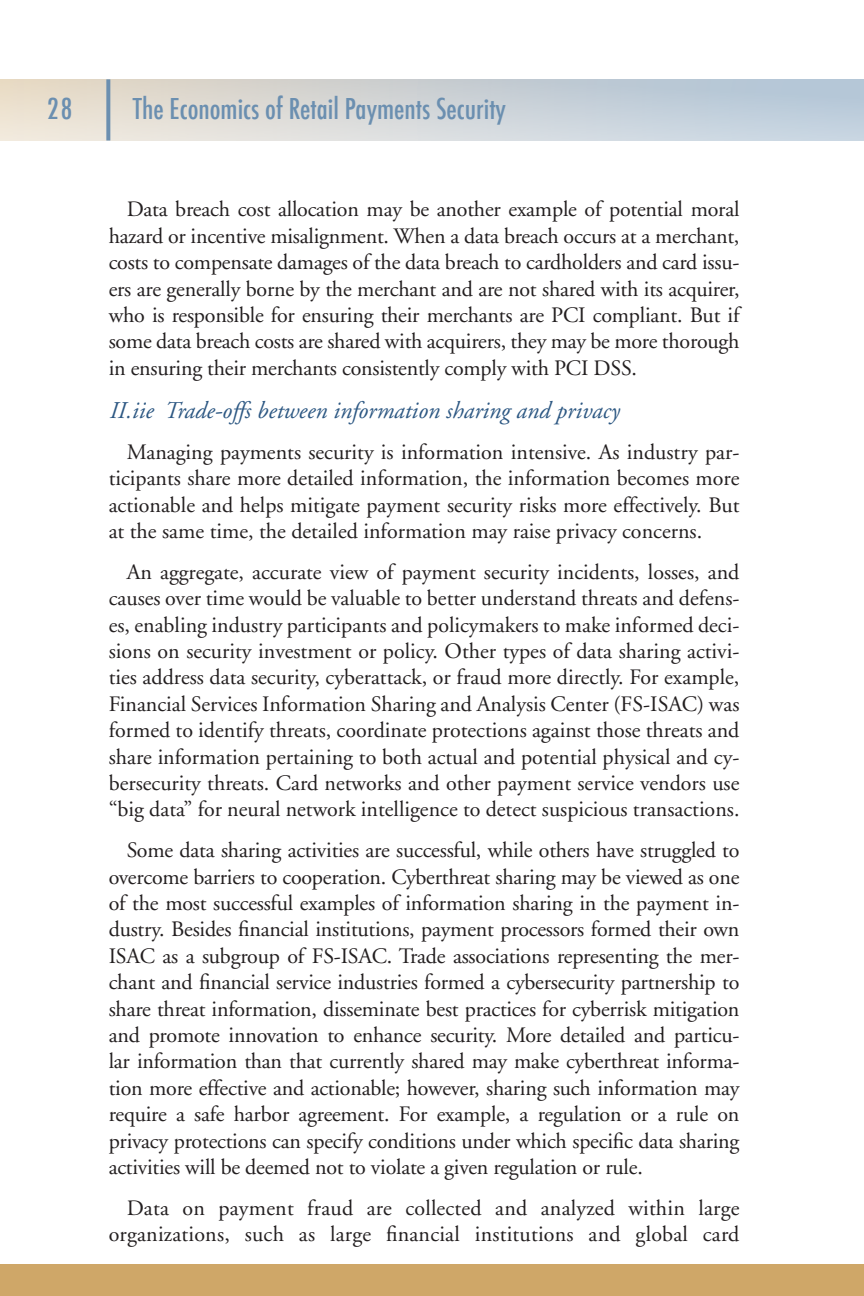
<style>
.page{position:relative;width:864px;height:1296px;background:#fff}
.page>*{position:absolute;margin:0;border:0;box-sizing:border-box;transform-origin:0 0}
.t1{font:500 condensed 28px "Futura";color:#6b8fb0}
.Subtitle_3{font:italic 24px "Adobe Garamond";color:#2d5883}
.Text{font:22px/26.4px "Adobe Garamond";color:#231f20;text-align:justify}
</style>
<div class="page">
<div style="left:0;top:79px;width:864px;height:62px;background:linear-gradient(to right,#ede2d2,#b9cbde)"></div>
<svg style="left:106px;top:79px;width:4px;height:62px"></svg>
<div style="left:0;top:1264px;width:864px;height:32px;background:#cfa768"></div>
<p class="t1" style="left:47px;top:91px;width:27px">28</p>
<p class="t1" style="left:133px;top:91px;width:375px">The Economics of Retail Payments Security</p>
<p class="Text" style="left:109px;top:197px;width:632px;text-indent:18px">Data breach cost allocation may be another example of potential moral hazard or incentive misalignment. When a data breach occurs at a merchant, costs to compensate damages of the data breach to cardholders and card issu&shy;ers are generally borne by the merchant and are not shared with its acquirer, who is responsible for ensuring their merchants are PCI compliant. But if some data breach costs are shared with acquirers, they may be more thorough in ensuring their merchants consistently comply with PCI DSS.</p>
<p class="Subtitle_3" style="left:109px;top:398px;width:512px">II.iie Trade-offs between information sharing and privacy</p>
<p class="Text" style="left:109px;top:439px;width:632px;text-indent:18px">Managing payments security is information intensive. As industry par&shy;ticipants share more detailed information, the information becomes more actionable and helps mitigate payment security risks more effectively. But at the same time, the detailed information may raise privacy concerns.</p>
<p class="Text" style="left:109px;top:559px;width:632px;text-indent:18px">An aggregate, accurate view of payment security incidents, losses, and causes over time would be valuable to better understand threats and defens&shy;es, enabling industry participants and policymakers to make informed deci&shy;sions on security investment or policy. Other types of data sharing activi&shy;ties address data security, cyberattack, or fraud more directly. For example, Financial Services Information Sharing and Analysis Center (FS-ISAC) was formed to identify threats, coordinate protections against those threats and share information pertaining to both actual and potential physical and cy&shy;bersecurity threats. Card networks and other payment service vendors use “big data” for neural network intelligence to detect suspicious transactions.</p>
<p class="Text" style="left:109px;top:838px;width:632px;text-indent:18px">Some data sharing activities are successful, while others have struggled to overcome barriers to cooperation. Cyberthreat sharing may be viewed as one of the most successful examples of information sharing in the payment in&shy;dustry. Besides financial institutions, payment processors formed their own ISAC as a subgroup of FS-ISAC. Trade associations representing the mer&shy;chant and financial service industries formed a cybersecurity partnership to share threat information, disseminate best practices for cyberrisk mitigation and promote innovation to enhance security. More detailed and particu&shy;lar information than that currently shared may make cyberthreat informa&shy;tion more effective and actionable; however, sharing such information may require a safe harbor agreement. For example, a regulation or a rule on privacy protections can specify conditions under which specific data sharing activities will be deemed not to violate a given regulation or rule.</p>
<p class="Text" style="left:109px;top:1195px;width:632px;text-align:right">Data on payment fraud are collected and analyzed within large organizations, such as large financial institutions and global card</p>
</div>
